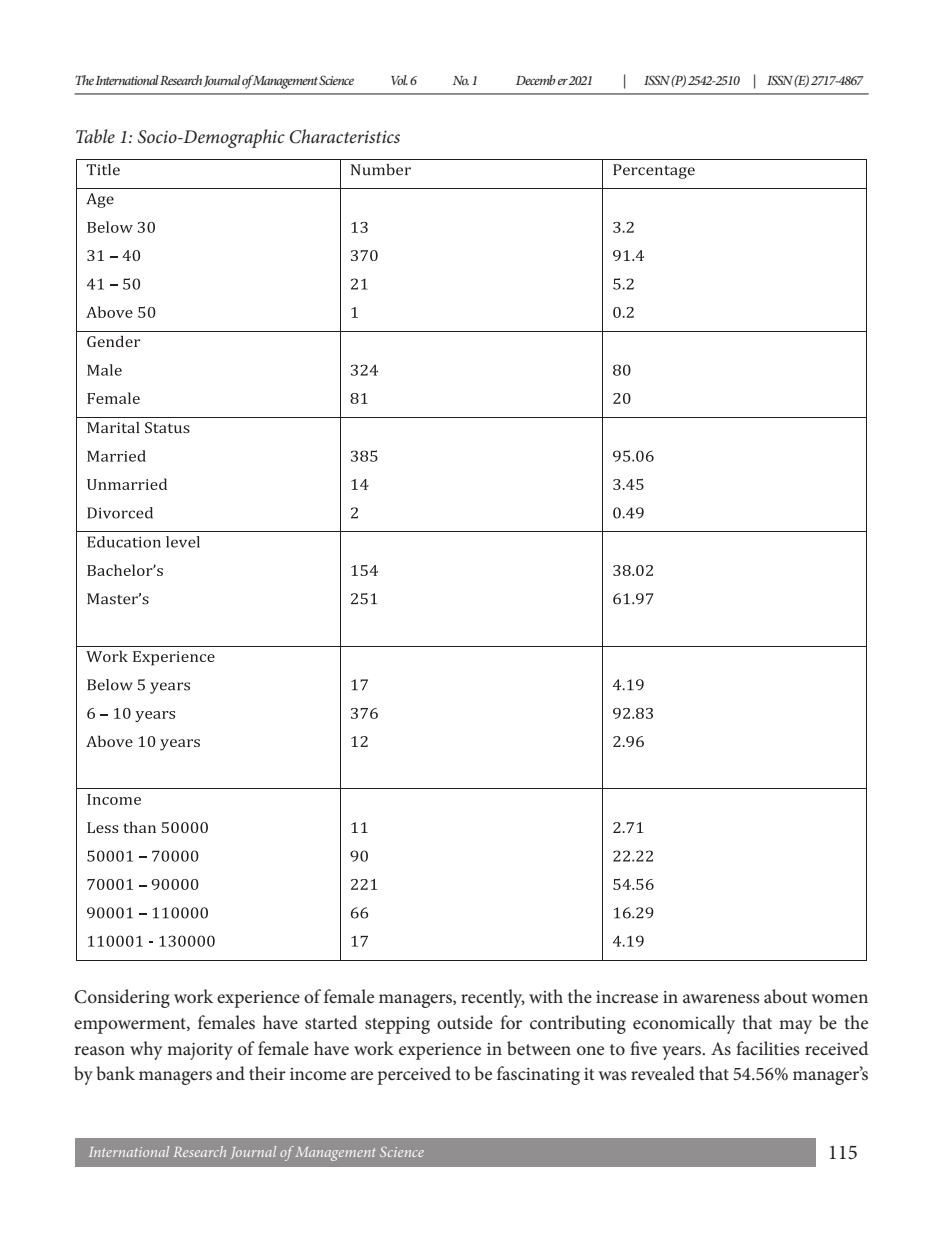
<style>
.page{position:relative;width:943px;height:1241px;background:#fff}
.page>*{position:absolute;margin:0;border:0;box-sizing:border-box;transform-origin:0 0}
.t1{font:21px "Minion Pro";color:#231f20}
.t2{font:19.25px/25.9px "Minion Pro";color:#231f20;text-align:justify}
.t3{font:italic 19.25px "Minion Pro";letter-spacing:-.005em;color:#231f20}
.t4{font:italic 15.75px "Minion Pro";letter-spacing:-.005em;color:#fff}
.t5{font:italic 500 14px "Minion Pro";letter-spacing:-.065em;color:#231f20}
</style>
<div class="page">
<hr style="left:75px;top:93px;width:793px;height:1px;background:#231f20">
<div style="left:75px;top:1138px;width:792px;height:28px;background:#918f8f"></div>
<div style="left:816px;top:1138px;width:52px;height:28px;background:#fff"></div>
<svg style="left:87px;top:164px;width:33px;height:11px"></svg>
<svg style="left:351px;top:164px;width:60px;height:11px"></svg>
<svg style="left:613px;top:164px;width:81px;height:15px"></svg>
<hr style="left:77px;top:159px;width:263px;height:1px;background:#231f20">
<hr style="left:341px;top:159px;width:261px;height:1px;background:#231f20">
<hr style="left:603px;top:159px;width:262px;height:1px;background:#231f20">
<svg style="left:86px;top:193px;width:27px;height:15px"></svg>
<svg style="left:87px;top:221px;width:68px;height:12px"></svg>
<svg style="left:87px;top:250px;width:17px;height:11px"></svg>
<svg style="left:123px;top:250px;width:17px;height:11px"></svg>
<svg style="left:87px;top:278px;width:17px;height:11px"></svg>
<svg style="left:123px;top:278px;width:17px;height:11px"></svg>
<svg style="left:86px;top:306px;width:46px;height:12px"></svg>
<svg style="left:138px;top:306px;width:17px;height:12px"></svg>
<svg style="left:351px;top:222px;width:16px;height:11px"></svg>
<svg style="left:351px;top:250px;width:26px;height:11px"></svg>
<svg style="left:351px;top:278px;width:16px;height:11px"></svg>
<svg style="left:351px;top:307px;width:7px;height:11px"></svg>
<svg style="left:613px;top:222px;width:20px;height:11px"></svg>
<svg style="left:613px;top:250px;width:31px;height:11px"></svg>
<svg style="left:613px;top:278px;width:20px;height:11px"></svg>
<svg style="left:613px;top:307px;width:20px;height:11px"></svg>
<svg style="left:76px;top:159px;width:1px;height:30px"></svg>
<hr style="left:77px;top:188px;width:263px;height:1px;background:#231f20">
<svg style="left:340px;top:159px;width:1px;height:30px"></svg>
<hr style="left:341px;top:188px;width:261px;height:1px;background:#231f20">
<svg style="left:602px;top:159px;width:1px;height:30px"></svg>
<hr style="left:603px;top:188px;width:262px;height:1px;background:#231f20">
<hr style="left:76px;top:189px;width:1px;height:142px;background:#231f20">
<hr style="left:340px;top:189px;width:1px;height:142px;background:#231f20">
<hr style="left:602px;top:189px;width:1px;height:142px;background:#231f20">
<hr style="left:865px;top:189px;width:1px;height:142px;background:#231f20">
<svg style="left:87px;top:336px;width:53px;height:11px"></svg>
<svg style="left:87px;top:364px;width:35px;height:11px"></svg>
<svg style="left:87px;top:392px;width:53px;height:12px"></svg>
<svg style="left:351px;top:364px;width:27px;height:11px"></svg>
<svg style="left:350px;top:393px;width:17px;height:11px"></svg>
<svg style="left:613px;top:364px;width:17px;height:11px"></svg>
<svg style="left:613px;top:393px;width:17px;height:11px"></svg>
<hr style="left:77px;top:331px;width:263px;height:1px;background:#231f20">
<hr style="left:341px;top:331px;width:261px;height:1px;background:#231f20">
<hr style="left:603px;top:331px;width:262px;height:1px;background:#231f20">
<hr style="left:76px;top:331px;width:1px;height:86px;background:#231f20">
<hr style="left:340px;top:331px;width:1px;height:86px;background:#231f20">
<hr style="left:602px;top:331px;width:1px;height:86px;background:#231f20">
<hr style="left:865px;top:331px;width:1px;height:86px;background:#231f20">
<svg style="left:87px;top:422px;width:102px;height:11px"></svg>
<svg style="left:87px;top:450px;width:58px;height:11px"></svg>
<svg style="left:87px;top:478px;width:80px;height:12px"></svg>
<svg style="left:87px;top:507px;width:66px;height:11px"></svg>
<svg style="left:351px;top:450px;width:26px;height:11px"></svg>
<svg style="left:351px;top:479px;width:17px;height:10px"></svg>
<svg style="left:351px;top:507px;width:7px;height:11px"></svg>
<svg style="left:613px;top:450px;width:40px;height:11px"></svg>
<svg style="left:613px;top:478px;width:30px;height:12px"></svg>
<svg style="left:613px;top:507px;width:30px;height:11px"></svg>
<hr style="left:77px;top:417px;width:263px;height:1px;background:#231f20">
<hr style="left:341px;top:417px;width:261px;height:1px;background:#231f20">
<hr style="left:603px;top:417px;width:262px;height:1px;background:#231f20">
<hr style="left:76px;top:417px;width:1px;height:114px;background:#231f20">
<hr style="left:340px;top:417px;width:1px;height:114px;background:#231f20">
<hr style="left:602px;top:417px;width:1px;height:114px;background:#231f20">
<hr style="left:865px;top:417px;width:1px;height:114px;background:#231f20">
<svg style="left:87px;top:536px;width:113px;height:11px"></svg>
<svg style="left:87px;top:564px;width:76px;height:12px"></svg>
<svg style="left:87px;top:593px;width:61px;height:11px"></svg>
<svg style="left:351px;top:564px;width:27px;height:12px"></svg>
<svg style="left:351px;top:593px;width:26px;height:11px"></svg>
<svg style="left:613px;top:565px;width:40px;height:11px"></svg>
<svg style="left:613px;top:593px;width:40px;height:11px"></svg>
<hr style="left:77px;top:531px;width:263px;height:1px;background:#231f20">
<hr style="left:341px;top:531px;width:261px;height:1px;background:#231f20">
<hr style="left:603px;top:531px;width:262px;height:1px;background:#231f20">
<hr style="left:76px;top:532px;width:1px;height:113px;background:#231f20">
<hr style="left:340px;top:532px;width:1px;height:113px;background:#231f20">
<hr style="left:602px;top:532px;width:1px;height:113px;background:#231f20">
<hr style="left:865px;top:532px;width:1px;height:113px;background:#231f20">
<svg style="left:86px;top:650px;width:128px;height:15px"></svg>
<svg style="left:87px;top:679px;width:103px;height:14px"></svg>
<svg style="left:87px;top:707px;width:21px;height:11px"></svg>
<svg style="left:114px;top:707px;width:61px;height:15px"></svg>
<svg style="left:86px;top:735px;width:114px;height:15px"></svg>
<svg style="left:351px;top:679px;width:17px;height:11px"></svg>
<svg style="left:351px;top:707px;width:27px;height:11px"></svg>
<svg style="left:351px;top:736px;width:16px;height:10px"></svg>
<svg style="left:613px;top:679px;width:30px;height:11px"></svg>
<svg style="left:613px;top:707px;width:40px;height:11px"></svg>
<svg style="left:613px;top:736px;width:31px;height:11px"></svg>
<hr style="left:77px;top:645px;width:263px;height:1px;background:#231f20">
<hr style="left:341px;top:645px;width:261px;height:1px;background:#231f20">
<hr style="left:603px;top:645px;width:262px;height:1px;background:#231f20">
<hr style="left:76px;top:646px;width:1px;height:142px;background:#231f20">
<hr style="left:340px;top:646px;width:1px;height:142px;background:#231f20">
<hr style="left:602px;top:646px;width:1px;height:142px;background:#231f20">
<hr style="left:865px;top:646px;width:1px;height:142px;background:#231f20">
<svg style="left:87px;top:794px;width:54px;height:10px"></svg>
<svg style="left:87px;top:821px;width:121px;height:12px"></svg>
<svg style="left:87px;top:850px;width:46px;height:11px"></svg>
<svg style="left:152px;top:850px;width:46px;height:11px"></svg>
<svg style="left:87px;top:878px;width:44px;height:11px"></svg>
<svg style="left:152px;top:878px;width:46px;height:11px"></svg>
<svg style="left:87px;top:907px;width:46px;height:11px"></svg>
<svg style="left:152px;top:907px;width:56px;height:11px"></svg>
<svg style="left:88px;top:935px;width:54px;height:11px"></svg>
<svg style="left:159px;top:935px;width:56px;height:11px"></svg>
<svg style="left:351px;top:822px;width:15px;height:10px"></svg>
<svg style="left:350px;top:850px;width:18px;height:11px"></svg>
<svg style="left:351px;top:878px;width:25px;height:11px"></svg>
<svg style="left:351px;top:907px;width:17px;height:11px"></svg>
<svg style="left:351px;top:935px;width:17px;height:11px"></svg>
<svg style="left:613px;top:822px;width:29px;height:10px"></svg>
<svg style="left:613px;top:850px;width:40px;height:11px"></svg>
<svg style="left:613px;top:878px;width:40px;height:11px"></svg>
<svg style="left:613px;top:907px;width:40px;height:11px"></svg>
<svg style="left:613px;top:935px;width:30px;height:11px"></svg>
<hr style="left:77px;top:788px;width:263px;height:1px;background:#231f20">
<hr style="left:341px;top:788px;width:261px;height:1px;background:#231f20">
<hr style="left:603px;top:788px;width:262px;height:1px;background:#231f20">
<hr style="left:76px;top:789px;width:1px;height:170px;background:#231f20">
<hr style="left:77px;top:959px;width:263px;height:1px;background:#231f20">
<hr style="left:340px;top:789px;width:1px;height:170px;background:#231f20">
<hr style="left:341px;top:959px;width:261px;height:1px;background:#231f20">
<hr style="left:602px;top:789px;width:1px;height:170px;background:#231f20">
<hr style="left:603px;top:959px;width:262px;height:1px;background:#231f20">
<hr style="left:865px;top:789px;width:1px;height:170px;background:#231f20">
<p class="t5" style="left:75px;top:70px;width:281px">The International Research Journal of Management Science</p>
<p class="t5" style="left:390px;top:70px;width:29px">Vol. 6</p>
<p class="t5" style="left:453px;top:70px;width:27px">No. 1</p>
<p class="t5" style="left:516px;top:70px;width:79px">Decemb er 2021</p>
<p class="t5" style="left:622px;top:70px;width:5px">|</p>
<p class="t5" style="left:644px;top:70px;width:220px">ISSN (P) 2542-2510 | ISSN (E) 2717-4867</p>
<p class="t3" style="left:75px;top:124px;width:327px">Table 1: Socio-Demographic Characteristics</p>
<p class="t2" style="left:74px;top:983px;width:795px">Considering work experience of female managers, recently, with the increase in awareness about women empowerment, females have started stepping outside for contributing economically that may be the reason why majority of female have work experience in between one to five years. As facilities received by bank managers and their income are perceived to be fascinating it was revealed that 54.56% manager’s</p>
<p class="t4" style="left:88px;top:1141px;width:337px">International Research Journal of Management Science</p>
<p class="t1" style="left:827px;top:1138px;width:32px">115</p>
<p class="t1" style="left:837px;top:1138px;width:12px">7</p>
</div>
